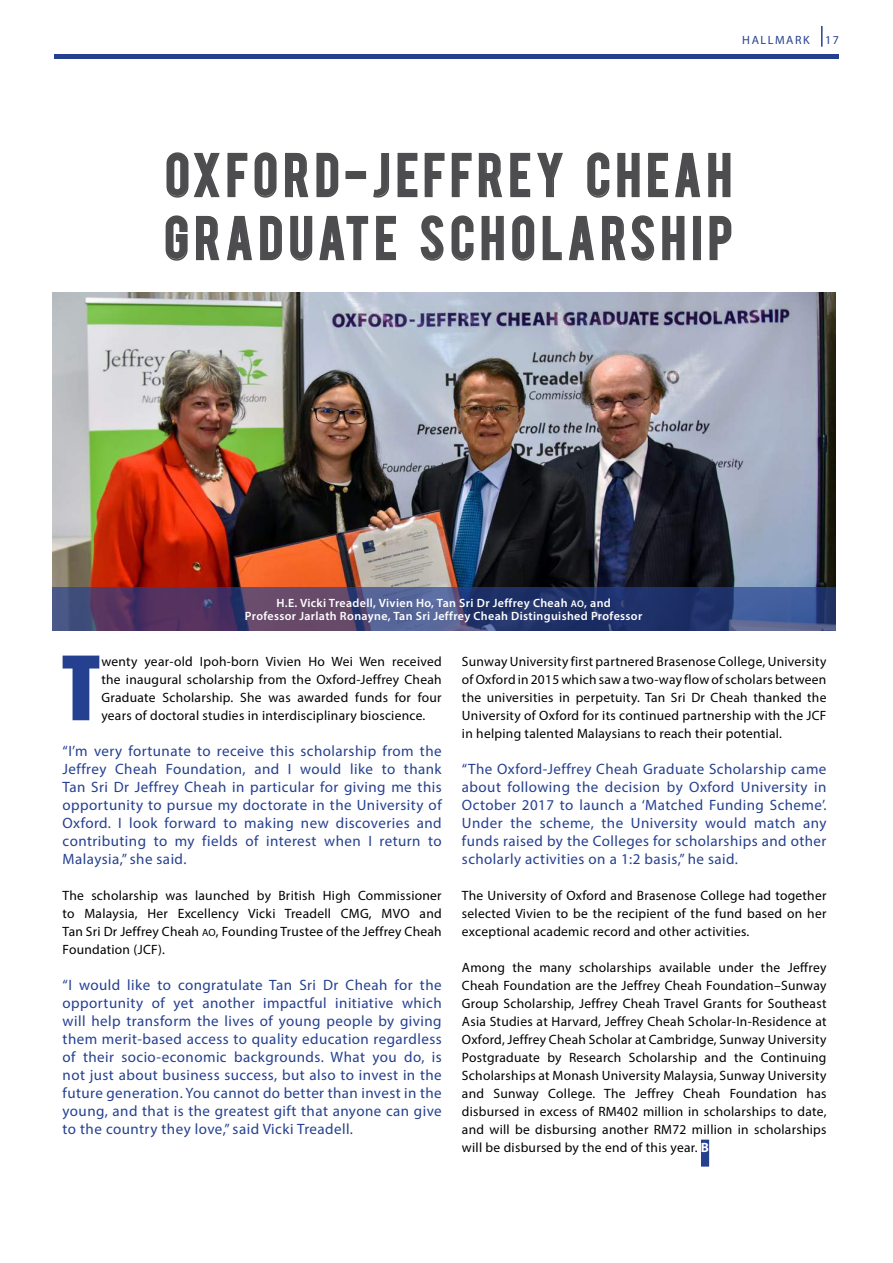
<style>
.page{position:relative;width:893px;height:1263px;background:#fff}
.page>*{position:absolute;margin:0;border:0;box-sizing:border-box;transform-origin:0 0}
.t1{font:81.75px "Impact";color:#25408f}
.t2{font:48px/63px "Bebas";letter-spacing:.11em;color:#4d4d4f}
.t3{font:15px/18px "Myriad Pro";letter-spacing:.03em;color:#25408f;text-align:justify}
.t4{font:13.5px/18px "Myriad Pro";letter-spacing:.02em;color:#000;text-align:justify}
.t5{font:600 12px/13.5px "Myriad Pro";letter-spacing:.03em;color:#fff;text-align:center}
.t6{font:12px "Myriad Pro";letter-spacing:.13em;color:#25408f}
.s1{font-size:9.75px}
.s2{font-size:10.5px}
.s3{font-weight:700;color:#fff}
</style>
<div class="page">
<div style="left:54px;top:54px;width:785px;height:5px;background:#25408f"></div>
<svg style="left:821px;top:26px;width:1px;height:21px"></svg>
<div style="left:701px;top:1139px;width:8px;height:27px;background:#25408f"></div>
<svg style="left:166px;top:152px;width:54px;height:46px"></svg>
<svg style="left:227px;top:152px;width:21px;height:46px"></svg>
<svg style="left:254px;top:152px;width:23px;height:46px"></svg>
<svg style="left:285px;top:152px;width:24px;height:46px"></svg>
<svg style="left:316px;top:152px;width:23px;height:46px"></svg>
<div style="left:345px;top:171px;width:21px;height:8px;border:2px solid #4d4d4f"></div>
<svg style="left:373px;top:153px;width:16px;height:45px"></svg>
<svg style="left:397px;top:152px;width:21px;height:46px"></svg>
<svg style="left:424px;top:152px;width:21px;height:46px"></svg>
<svg style="left:451px;top:152px;width:21px;height:46px"></svg>
<svg style="left:478px;top:152px;width:24px;height:46px"></svg>
<svg style="left:510px;top:152px;width:53px;height:46px"></svg>
<svg style="left:587px;top:152px;width:23px;height:46px"></svg>
<svg style="left:617px;top:152px;width:23px;height:46px"></svg>
<svg style="left:648px;top:152px;width:53px;height:46px"></svg>
<svg style="left:708px;top:152px;width:23px;height:46px"></svg>
<svg style="left:165px;top:215px;width:23px;height:46px"></svg>
<svg style="left:196px;top:215px;width:24px;height:46px"></svg>
<svg style="left:227px;top:215px;width:25px;height:46px"></svg>
<svg style="left:260px;top:215px;width:22px;height:46px"></svg>
<svg style="left:290px;top:215px;width:79px;height:46px"></svg>
<svg style="left:376px;top:215px;width:20px;height:46px"></svg>
<svg style="left:420px;top:215px;width:24px;height:46px"></svg>
<svg style="left:451px;top:215px;width:23px;height:46px"></svg>
<svg style="left:481px;top:215px;width:23px;height:46px"></svg>
<svg style="left:512px;top:215px;width:23px;height:46px"></svg>
<svg style="left:542px;top:215px;width:20px;height:46px"></svg>
<svg style="left:569px;top:215px;width:25px;height:46px"></svg>
<svg style="left:602px;top:215px;width:53px;height:46px"></svg>
<svg style="left:662px;top:215px;width:23px;height:46px"></svg>
<div style="left:693px;top:216px;width:8px;height:44px;border:2px solid #4d4d4f"></div>
<svg style="left:709px;top:215px;width:23px;height:46px"></svg>
<img style="left:52px;top:293px;width:783px;height:294px">
<svg style="left:52px;top:587px;width:783px;height:43px;background:#404273"></svg>
<p class="t6" style="left:742px;top:32px;width:69px">HALLMARK</p>
<p class="t6" style="left:825px;top:32px;width:15px">17</p>
<h2 class="t2" style="left:164px;top:140px;width:570px">OXFORD-JEFFREY CHEAH<br>GRADUATE SCHOLARSHIP</h2>
<p class="t5" style="left:245px;top:595px;width:399px">H.E. Vicki Treadell, Vivien Ho, Tan Sri Dr Jeffrey Cheah <span class="s1">AO</span>, and<br>Professor Jarlath Ronayne, Tan Sri Jeffrey Cheah Distinguished Professor</p>
<h1 class="t1" style="left:62px;top:625px;width:39px">T</h1>
<p class="t4" style="left:101px;top:652px;width:342px">wenty year-old Ipoh-born Vivien Ho Wei Wen received the inaugural scholarship from the Oxford-Jeffrey Cheah Graduate Scholarship. She was awarded funds for four years of doctoral studies in interdisciplinary bioscience.</p>
<p class="t3" style="left:63px;top:742px;width:381px">“I’m very fortunate to receive this scholarship from the Jeffrey Cheah Foundation, and I would like to thank Tan Sri Dr Jeffrey Cheah in particular for giving me this opportunity to pursue my doctorate in the University of Oxford. I look forward to making new discoveries and contributing to my fields of interest when I return to Malaysia,” she said.</p>
<p class="t4" style="left:63px;top:886px;width:381px">The scholarship was launched by British High Commissioner to Malaysia, Her Excellency Vicki Treadell CMG, MVO and Tan Sri Dr Jeffrey Cheah <span class="s2">AO</span>, Founding Trustee of the Jeffrey Cheah Foundation (JCF).</p>
<p class="t3" style="left:63px;top:976px;width:381px">“I would like to congratulate Tan Sri Dr Cheah for the opportunity of yet another impactful initiative which will help transform the lives of young people by giving them merit-based access to quality education regardless of their socio-economic backgrounds. What you do, is not just about business success, but also to invest in the future generation. You cannot do better than invest in the young, and that is the greatest gift that anyone can give to the country they love,” said Vicki Treadell.</p>
<p class="t4" style="left:462px;top:652px;width:366px">Sunway University first partnered Brasenose College, University of Oxford in 2015 which saw a two-way flow of scholars between the universities in perpetuity. Tan Sri Dr Cheah thanked the University of Oxford for its continued partnership with the JCF in helping talented Malaysians to reach their potential.</p>
<p class="t3" style="left:462px;top:759px;width:366px">“The Oxford-Jeffrey Cheah Graduate Scholarship came about following the decision by Oxford University in October 2017 to launch a ‘Matched Funding Scheme’.<br>Under the scheme, the University would match any funds raised by the Colleges for scholarships and other scholarly activities on a 1:2 basis,” he said.</p>
<p class="t4" style="left:462px;top:886px;width:366px">The University of Oxford and Brasenose College had together selected Vivien to be the recipient of the fund based on her exceptional academic record and other activities.</p>
<p class="t4" style="left:462px;top:958px;width:366px">Among the many scholarships available under the Jeffrey Cheah Foundation are the Jeffrey Cheah Foundation–Sunway Group Scholarship, Jeffrey Cheah Travel Grants for Southeast Asia Studies at Harvard, Jeffrey Cheah Scholar-In-Residence at Oxford, Jeffrey Cheah Scholar at Cambridge, Sunway University Postgraduate by Research Scholarship and the Continuing Scholarships at Monash University Malaysia, Sunway University and Sunway College. The Jeffrey Cheah Foundation has disbursed in excess of RM402 million in scholarships to date, and will be disbursing another RM72 million in scholarships will be disbursed by the end of this year. <span class="s3">B</span></p>
</div>
